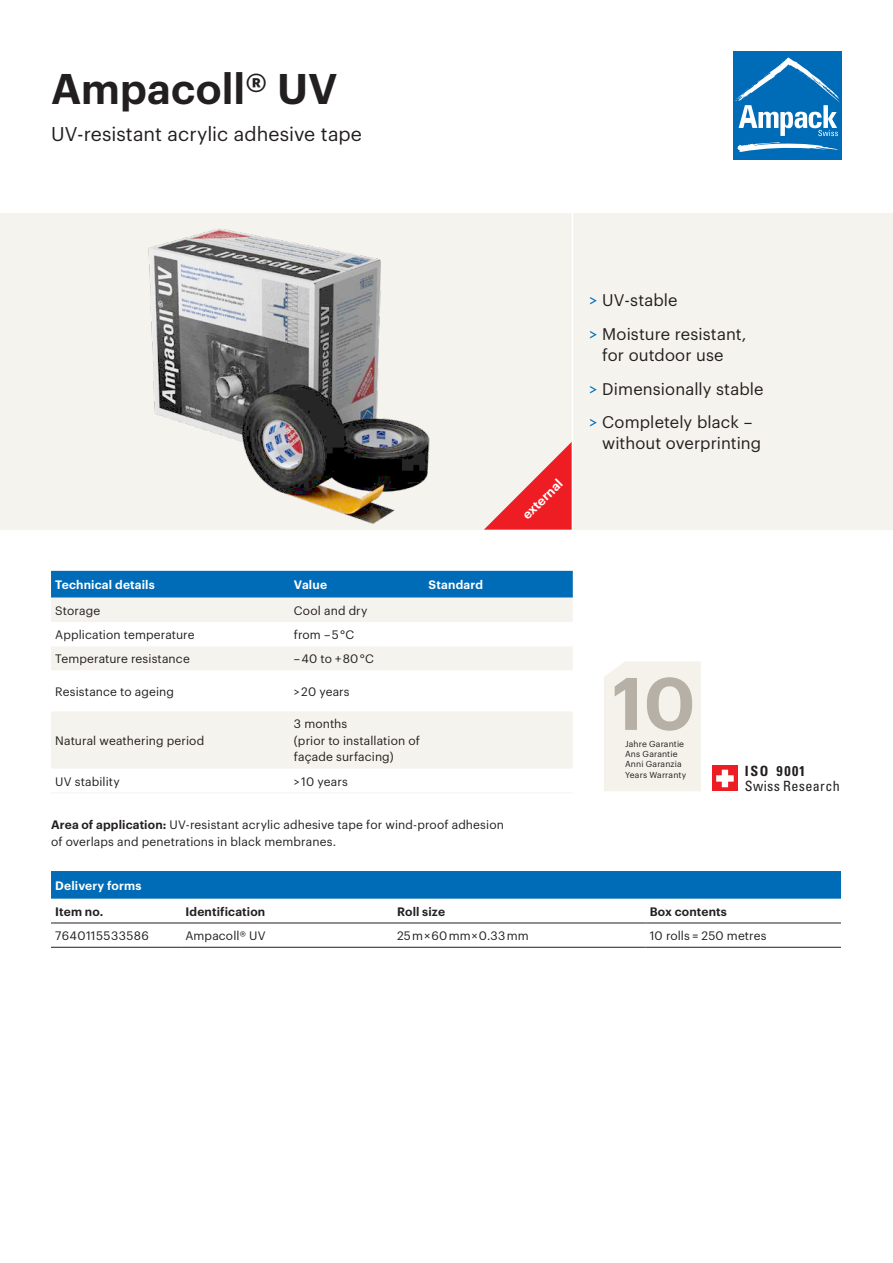
<style>
.page{position:relative;width:893px;height:1263px;background:#fff}
.page>*{position:absolute;margin:0;border:0;box-sizing:border-box;transform-origin:0 0}
.t1{font:600 72.6px "Graphik";color:#b6b0a6}
._01_Titel{font:600 42px "Graphik";letter-spacing:.005em;color:#231f20}
._02_Lead{font:19.5px "Graphik";letter-spacing:.005em;color:#231f20}
._03_Copy{font:16.5px/21px "Graphik";letter-spacing:.005em;color:#231f20;text-align:center}
.t2{font:condensed 14.1px/15.5px "Univers LT Std";letter-spacing:.025em;color:#231f20}
.t3{font:600 12.75px "Graphik";color:#fff}
._05_Tabelle{font:12px/16.5px "Graphik";letter-spacing:.01em;color:#231f20}
.t4{font:600 12px "Graphik";letter-spacing:.015em;color:#fff}
._05_Tabelle-2{font:600 12px "Graphik";letter-spacing:.01em;color:#231f20}
._05_Tabelle-3{font:12px "Graphik";letter-spacing:.035em;color:#231f20}
.t5{font:8.55px/10.2px "Graphik";letter-spacing:.015em;color:#231f20}
.s1{font-weight:600}
.s2{color:#006cb7}
.s3{font-weight:700}
</style>
<div class="page">
<div style="left:0;top:213px;width:893px;height:316px;background:#f5f3ed"></div>
<img style="left:148px;top:228px;width:282px;height:296px">
<div style="left:733px;top:51px;width:109px;height:109px;background:#006cb7"></div>
<svg style="left:737px;top:142px;width:102px;height:10px"></svg>
<svg style="left:735px;top:57px;width:105px;height:79px"></svg>
<div style="left:712px;top:766px;width:26px;height:25px;background:#ee1d23"></div>
<svg style="left:716px;top:770px;width:18px;height:17px"></svg>
<svg style="left:484px;top:442px;width:88px;height:88px"></svg>
<hr style="left:572px;top:205px;width:1px;height:338px;background:#fff">
<div style="left:604px;top:661px;width:97px;height:130px;background:#f5f2ec"></div>
<div style="left:51px;top:571px;width:522px;height:27px;background:#006cb7"></div>
<div style="left:51px;top:598px;width:522px;height:171px;background:#f5f3ed"></div>
<svg style="left:51px;top:622px;width:522px;height:89px"></svg>
<hr style="left:51px;top:793px;width:172px;height:1px;background:#f5f3ed">
<hr style="left:223px;top:793px;width:67px;height:1px;background:#f5f3ed">
<hr style="left:290px;top:793px;width:134px;height:1px;background:#f5f3ed">
<hr style="left:424px;top:793px;width:149px;height:1px;background:#f5f3ed">
<div style="left:51px;top:871px;width:790px;height:28px;background:#006cb7"></div>
<hr style="left:51px;top:922px;width:130px;height:1px;background:#231f20">
<hr style="left:181px;top:922px;width:212px;height:1px;background:#231f20">
<hr style="left:393px;top:922px;width:252px;height:1px;background:#231f20">
<hr style="left:645px;top:922px;width:196px;height:1px;background:#231f20">
<hr style="left:51px;top:947px;width:130px;height:1px;background:#231f20">
<hr style="left:181px;top:947px;width:212px;height:1px;background:#231f20">
<hr style="left:393px;top:947px;width:252px;height:1px;background:#231f20">
<hr style="left:645px;top:947px;width:196px;height:1px;background:#231f20">
<p class="_01_Titel" style="left:51px;top:57px;width:288px">Ampacoll® UV</p>
<p class="_02_Lead" style="left:51px;top:119px;width:312px">UV-resistant acrylic adhesive tape</p>
<p class="t3" style="left:518px;top:510px;width:52px;rotate:-45deg">external</p>
<p class="t4" style="left:55px;top:576px;width:101px">Technical details</p>
<p class="t4" style="left:294px;top:576px;width:35px">Value</p>
<p class="t4" style="left:429px;top:576px;width:56px">Standard</p>
<p class="_05_Tabelle" style="left:55px;top:601px;width:46px">Storage</p>
<p class="_05_Tabelle" style="left:294px;top:601px;width:75px">Cool and dry</p>
<p class="_05_Tabelle" style="left:55px;top:625px;width:141px">Application temperature</p>
<p class="_05_Tabelle" style="left:294px;top:625px;width:62px">from – 5 °C</p>
<p class="_05_Tabelle" style="left:55px;top:650px;width:136px">Temperature resistance</p>
<p class="_05_Tabelle" style="left:294px;top:650px;width:81px">– 40 to + 80 °C</p>
<p class="_05_Tabelle" style="left:55px;top:682px;width:120px">Resistance to ageing</p>
<p class="_05_Tabelle" style="left:294px;top:682px;width:57px">&gt; 20 years</p>
<p class="_05_Tabelle" style="left:55px;top:731px;width:150px">Natural weathering period</p>
<p class="_05_Tabelle" style="left:294px;top:715px;width:127px">3 months<br>(prior to installation of façade surfacing)</p>
<p class="_05_Tabelle" style="left:55px;top:772px;width:66px">UV stability</p>
<p class="_05_Tabelle" style="left:294px;top:772px;width:55px">&gt; 10 years</p>
<p class="_05_Tabelle" style="left:51px;top:815px;width:454px"><span class="s1">Area of application:</span> UV-resistant acrylic adhesive tape for wind-proof adhesion of overlaps and penetrations in black membranes.</p>
<p class="_03_Copy" style="left:589px;top:288px;width:90px"><span class="s2">&gt;</span> UV-stable</p>
<p class="_03_Copy" style="left:589px;top:322px;width:159px"><span class="s2">&gt;</span> Moisture resistant, for outdoor use</p>
<p class="_03_Copy" style="left:589px;top:377px;width:176px"><span class="s2">&gt;</span> Dimensionally stable</p>
<p class="_03_Copy" style="left:602px;top:410px;width:160px;text-align:left;text-indent:-13px"><span class="s2">&gt;</span> Completely black – without overprinting</p>
<p class="t1" style="left:612px;top:648px;width:85px">10</p>
<p class="t5" style="left:625px;top:738px;width:63px">Jahre Garantie<br>Ans Garantie<br>Anni Garanzia<br>Years Warranty</p>
<p class="t2" style="left:745px;top:763px;width:96px"><span class="s3">ISO 9001<br></span>Swiss Research</p>
<p class="t4" style="left:55px;top:876px;width:88px">Delivery forms</p>
<p class="_05_Tabelle-2" style="left:55px;top:902px;width:50px">Item no.</p>
<p class="_05_Tabelle-2" style="left:185px;top:902px;width:81px">Identification</p>
<p class="_05_Tabelle-2" style="left:397px;top:902px;width:49px">Roll size</p>
<p class="_05_Tabelle-2" style="left:650px;top:902px;width:79px">Box contents</p>
<p class="_05_Tabelle-3" style="left:55px;top:927px;width:95px">7640115533586</p>
<p class="_05_Tabelle" style="left:185px;top:926px;width:82px">Ampacoll® UV</p>
<p class="_05_Tabelle" style="left:397px;top:926px;width:133px">25 m × 60 mm × 0.33 mm</p>
<p class="_05_Tabelle" style="left:650px;top:926px;width:118px">10 rolls = 250 metres</p>
</div>
